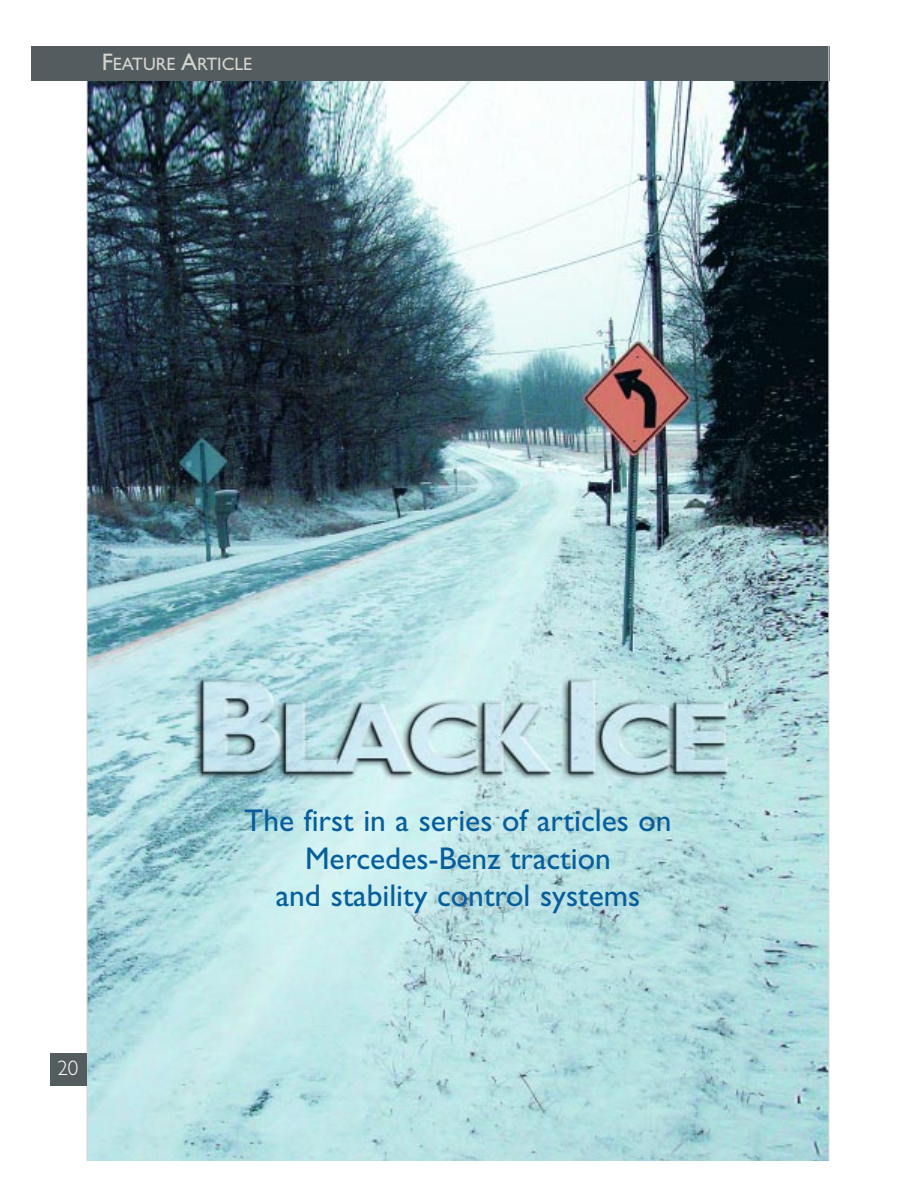
<style>
.page{position:relative;width:918px;height:1188px;background:#fff}
.page>*{position:absolute;margin:0;border:0;box-sizing:border-box;transform-origin:0 0}
.t1{font:31.5px/37.8px "Gill Sans";color:#075e9a;text-align:center}
.t2{font:300 21px "Gill Sans";color:#fff}
.t3{font:18px "Gill Sans";color:#d4d3ce}
.s1{font-size:24px}
</style>
<div class="page">
<img style="left:88px;top:81px;width:740px;height:1080px">
<hr style="left:87px;top:78px;width:1px;height:1083px;background:#d4d3ce">
<div style="left:51px;top:1053px;width:36px;height:33px;background:#535c5e"></div>
<div style="left:32px;top:46px;width:798px;height:35px;background:#535c5e"></div>
<hr style="left:828px;top:46px;width:1px;height:1115px;background:#d4d3ce">
<p class="t3" style="left:102px;top:57px;width:152px"><span class="s1">F</span>EATURE <span class="s1">A</span>RTICLE</p>
<p class="t2" style="left:57px;top:1060px;width:22px">20</p>
<p class="t1" style="left:244px;top:804px;width:429px">The first in a series of articles on<br>Mercedes-Benz traction<br>and stability control systems</p>
</div>
